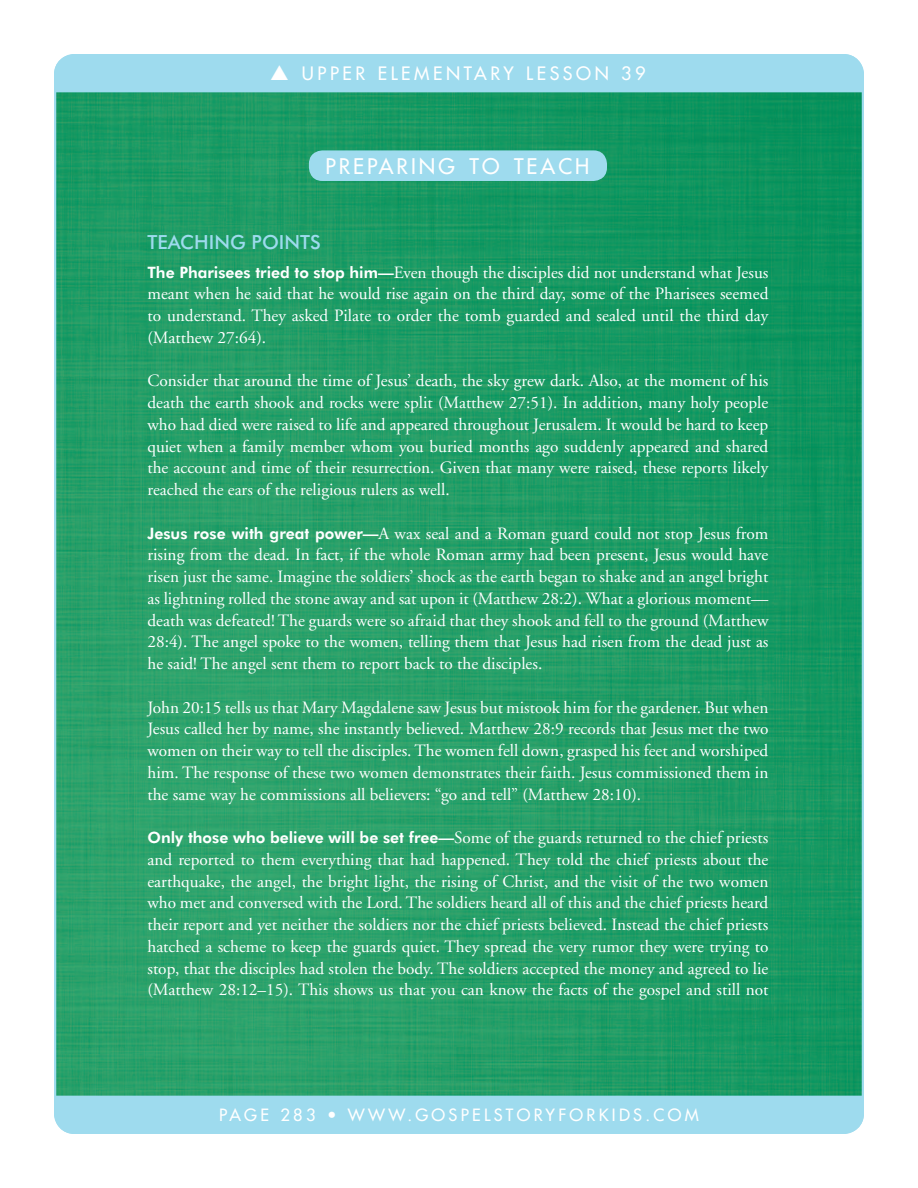
<style>
.page{position:relative;width:918px;height:1188px;background:#fff}
.page>*{position:absolute;margin:0;border:0;box-sizing:border-box;transform-origin:0 0}
.Head{font:21px "Futura";letter-spacing:.145em;color:#fff}
.LS_Teaching_Points{font:500 19.5px "Futura BT";color:#9edbee}
.t1{font:18px "Futura";letter-spacing:.2em;color:#fff}
.TXT{font:17.25px/21.8px "Adobe Garamond";color:#fff;text-align:justify}
.t2{font:16.5px "Futura";letter-spacing:.2em;color:#fff}
.s1{font-family:"Futura BT";font-weight:800;font-size:15.75px}
</style>
<div class="page">
<img style="left:57px;top:92px;width:804px;height:1004px">
<div style="left:54px;top:54px;width:810px;height:38px;background:#9edbee"></div>
<div style="left:54px;top:1096px;width:810px;height:38px;background:#9edbee"></div>
<div style="left:309px;top:150px;width:298px;height:31px;background:#9edbee;border-radius:14px"></div>
<p class="t1" style="left:270px;top:62px;width:377px">▲ UPPER ELEMENTARY LESSON 39</p>
<p class="Head" style="left:325px;top:153px;width:266px">PREPARING TO TEACH</p>
<p class="LS_Teaching_Points" style="left:147px;top:230px;width:175px">TEACHING POINTS</p>
<p class="TXT" style="left:147px;top:262px;width:623px"><span class="s1">The Pharisees tried to stop him—</span>Even though the disciples did not understand what Jesus meant when he said that he would rise again on the third day, some of the Pharisees seemed to understand. They asked Pilate to order the tomb guarded and sealed until the third day (Matthew 27:64).</p>
<p class="TXT" style="left:147px;top:370px;width:622px">Consider that around the time of Jesus’ death, the sky grew dark. Also, at the moment of his death the earth shook and rocks were split (Matthew 27:51). In addition, many holy people who had died were raised to life and appeared throughout Jerusalem. It would be hard to keep quiet when a family member whom you buried months ago suddenly appeared and shared the account and time of their resurrection. Given that many were raised, these reports likely reached the ears of the religious rulers as well.</p>
<p class="TXT" style="left:147px;top:523px;width:623px"><span class="s1">Jesus rose with great power—</span>A wax seal and a Roman guard could not stop Jesus from rising from the dead. In fact, if the whole Roman army had been present, Jesus would have risen just the same. Imagine the soldiers’ shock as the earth began to shake and an angel bright as lightning rolled the stone away and sat upon it (Matthew 28:2). What a glorious moment— death was defeated! The guards were so afraid that they shook and fell to the ground (Matthew 28:4). The angel spoke to the women, telling them that Jesus had risen from the dead just as he said! The angel sent them to report back to the disciples.</p>
<p class="TXT" style="left:147px;top:697px;width:622px">John 20:15 tells us that Mary Magdalene saw Jesus but mistook him for the gardener. But when Jesus called her by name, she instantly believed. Matthew 28:9 records that Jesus met the two women on their way to tell the disciples. The women fell down, grasped his feet and worshiped him. The response of these two women demonstrates their faith. Jesus commissioned them in the same way he commissions all believers: “go and tell” (Matthew 28:10).</p>
<p class="TXT" style="left:147px;top:827px;width:623px"><span class="s1">Only those who believe will be set free—</span>Some of the guards returned to the chief priests and reported to them everything that had happened. They told the chief priests about the earthquake, the angel, the bright light, the rising of Christ, and the visit of the two women who met and conversed with the Lord. The soldiers heard all of this and the chief priests heard their report and yet neither the soldiers nor the chief priests believed. Instead the chief priests hatched a scheme to keep the guards quiet. They spread the very rumor they were trying to stop, that the disciples had stolen the body. The soldiers accepted the money and agreed to lie (Matthew 28:12–15). This shows us that you can know the facts of the gospel and still not</p>
<p class="t2" style="left:219px;top:1104px;width:481px">PAGE 283 • WWW.GOSPELSTORYFORKIDS.COM</p>
</div>
